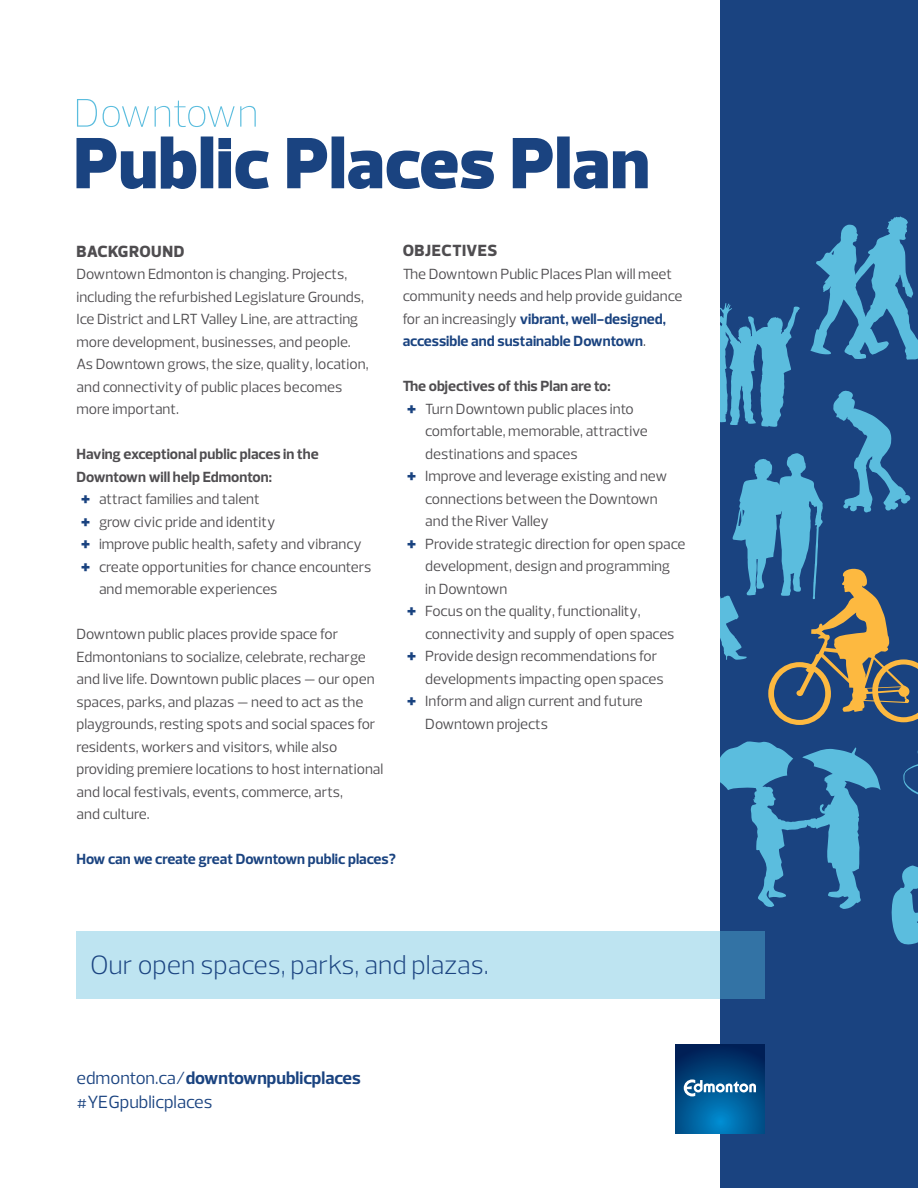
<style>
.page{position:relative;width:918px;height:1188px;background:#fff}
.page>*{position:absolute;margin:0;border:0;box-sizing:border-box;transform-origin:0 0}
.Callout{font:300 27px "Prelo";color:#1a4380}
.Website{font:700 18px "Prelo";color:#1a4380}
.Website-2{font:18px "Prelo";color:#1a4380}
._3_Headers{font:800 16.5px "Prelo";letter-spacing:.03em;color:#4f4d50}
.Text{font:15px/22.5px "Prelo";color:#4f4d50}
.Text__Bold{font:700 15px/22.5px "Prelo";color:#4f4d50}
.Text-2{font:700 15px "Prelo";color:#1a4380}
.s1{font-weight:700;color:#1a4380}
.s2{font-weight:900;font-size:18px;color:#1a4380}
.s3{font-weight:400}
</style>
<div class="page">
<div style="left:720px;top:0;width:198px;height:1188px;background:#1a4380"></div>
<svg style="left:720px;top:217px;width:198px;height:728px"></svg>
<div style="left:76px;top:932px;width:689px;height:67px;background:#bee4f1"></div>
<svg style="left:675px;top:1044px;width:90px;height:90px;background:#004b85"></svg>
<svg style="left:684px;top:1079px;width:72px;height:17px"></svg>
<svg style="left:77px;top:137px;width:571px;height:52px"></svg>
<svg style="left:77px;top:99px;width:179px;height:28px"></svg>
<p class="_3_Headers" style="left:403px;top:241px;width:96px">OBJECTIVES</p>
<p class="Text" style="left:403px;top:263px;width:281px">The Downtown Public Places Plan will meet community needs and help provide guidance for an increasingly <span class="s1">vibrant, well-designed, accessible and sustainable Downtown</span>.</p>
<p class="Text__Bold" style="left:403px;top:375px;width:209px">The objectives of this Plan are to:</p>
<p class="Text" style="left:425px;top:398px;width:224px;text-indent:-18px"><span class="s2">+</span> Turn Downtown public places into comfortable, memorable, attractive destinations and spaces</p>
<p class="Text" style="left:425px;top:465px;width:244px;text-indent:-18px"><span class="s2">+</span> Improve and leverage existing and new connections between the Downtown and the River Valley</p>
<p class="Text" style="left:425px;top:533px;width:262px;text-indent:-18px"><span class="s2">+</span> Provide strategic direction for open space development, design and programming<br>in Downtown</p>
<p class="Text" style="left:425px;top:600px;width:251px;text-indent:-18px"><span class="s2">+</span> Focus on the quality, functionality, connectivity and supply of open spaces</p>
<p class="Text" style="left:425px;top:645px;width:240px;text-indent:-18px"><span class="s2">+</span> Provide design recommendations for developments impacting open spaces</p>
<p class="Text" style="left:425px;top:690px;width:219px;text-indent:-18px"><span class="s2">+</span> Inform and align current and future<br>Downtown projects</p>
<p class="_3_Headers" style="left:77px;top:241px;width:109px">BACKGROUND</p>
<p class="Text" style="left:76px;top:263px;width:294px">Downtown Edmonton is changing. Projects, including the refurbished Legislature Grounds, Ice District and LRT Valley Line, are attracting more development, businesses, and people.<br>As Downtown grows, the size, quality, location, and connectivity of public places becomes more important.</p>
<p class="Text__Bold" style="left:76px;top:443px;width:244px">Having exceptional public places in the<br>Downtown will help Edmonton:</p>
<p class="Text" style="left:81px;top:488px;width:180px"><span class="s2">+</span> attract families and talent</p>
<p class="Text" style="left:81px;top:510px;width:196px"><span class="s2">+</span> grow civic pride and identity</p>
<p class="Text" style="left:81px;top:533px;width:282px"><span class="s2">+</span> improve public health, safety and vibrancy</p>
<p class="Text" style="left:99px;top:555px;width:274px;text-indent:-18px"><span class="s2">+</span> create opportunities for chance encounters and memorable experiences</p>
<p class="Text" style="left:76px;top:623px;width:308px">Downtown public places provide space for Edmontonians to socialize, celebrate, recharge and live life. Downtown public places — our open spaces, parks, and plazas — need to act as the playgrounds, resting spots and social spaces for residents, workers and visitors, while also providing premiere locations to host international and local festivals, events, commerce, arts,<br>and culture.</p>
<p class="Text-2" style="left:76px;top:850px;width:321px">How can we create great Downtown public places?</p>
<p class="Callout" style="left:90px;top:948px;width:400px">Our open spaces, parks, and plazas.</p>
<p class="Website" style="left:76px;top:1067px;width:286px"><span class="s3">edmonton.ca/</span>downtownpublicplaces</p>
<p class="Website-2" style="left:76px;top:1091px;width:137px">#YEGpublicplaces</p>
</div>
